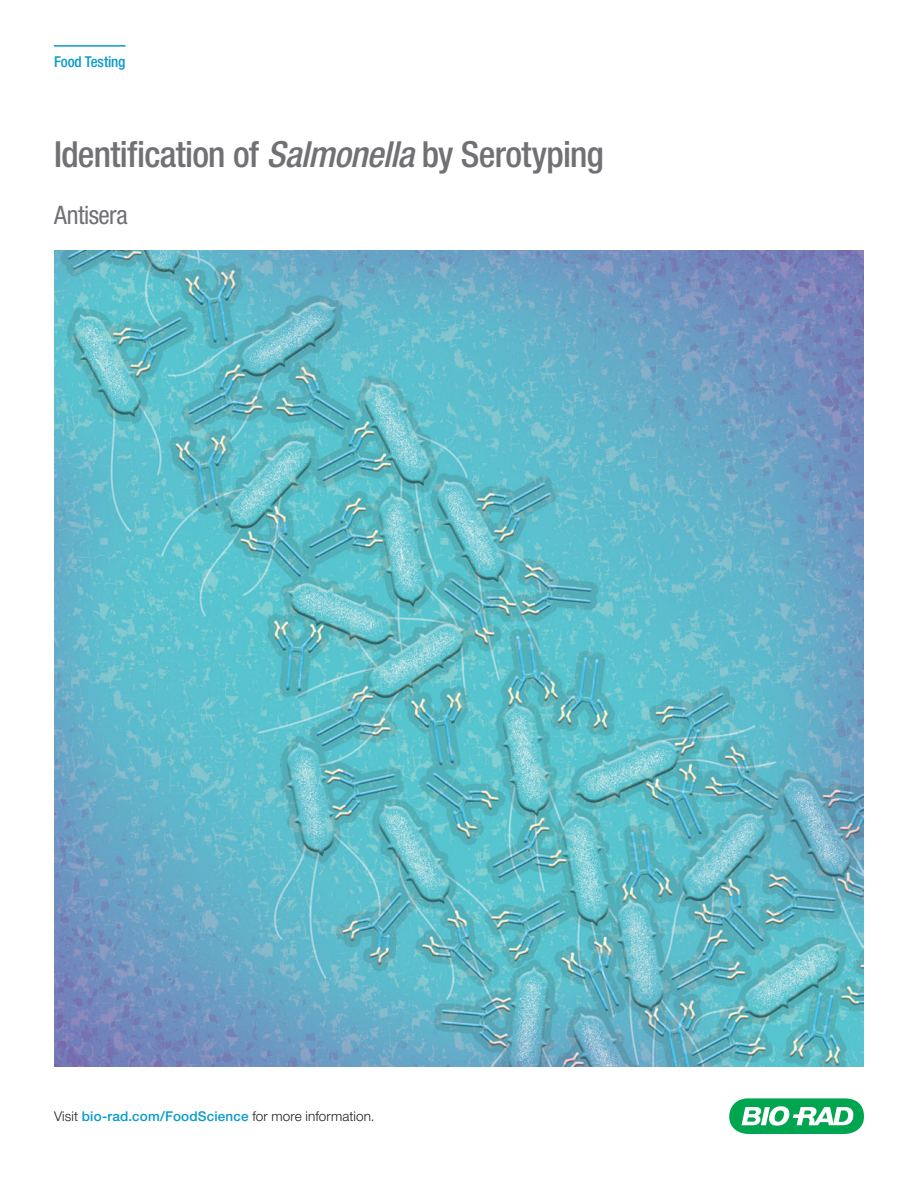
<style>
.page{position:relative;width:918px;height:1188px;background:#fff}
.page>*{position:absolute;margin:0;border:0;box-sizing:border-box;transform-origin:0 0}
.t1{font:500 condensed 36px "Helvetica Neue LT Std";letter-spacing:-.02em;color:#717074}
.t2{font:condensed 25.5px "Helvetica Neue LT Std";letter-spacing:-.02em;color:#717074}
.t3{font:500 condensed 15px "Helvetica Neue LT Std";letter-spacing:-.01em;color:#0a9aca}
.t4{font:300 13.5px "Helvetica Neue LT Std";letter-spacing:.01em;color:#231f20}
.s1{font-style:italic}
.s2{font-weight:500;color:#0a9aca}
</style>
<div class="page">
<svg style="left:729px;top:1098px;width:135px;height:36px"></svg>
<hr style="left:54px;top:45px;width:72px;height:2px;background:#0a9aca">
<img style="left:54px;top:251px;width:810px;height:815px">
<p class="t3" style="left:54px;top:53px;width:73px">Food Testing</p>
<h1 class="t1" style="left:54px;top:133px;width:551px">Identification of <span class="s1">Salmonella</span> by Serotyping</h1>
<h2 class="t2" style="left:54px;top:200px;width:75px">Antisera</h2>
<p class="t4" style="left:54px;top:1108px;width:322px">Visit <span class="s2">bio-rad.com/FoodScience</span> for more information.</p>
</div>
